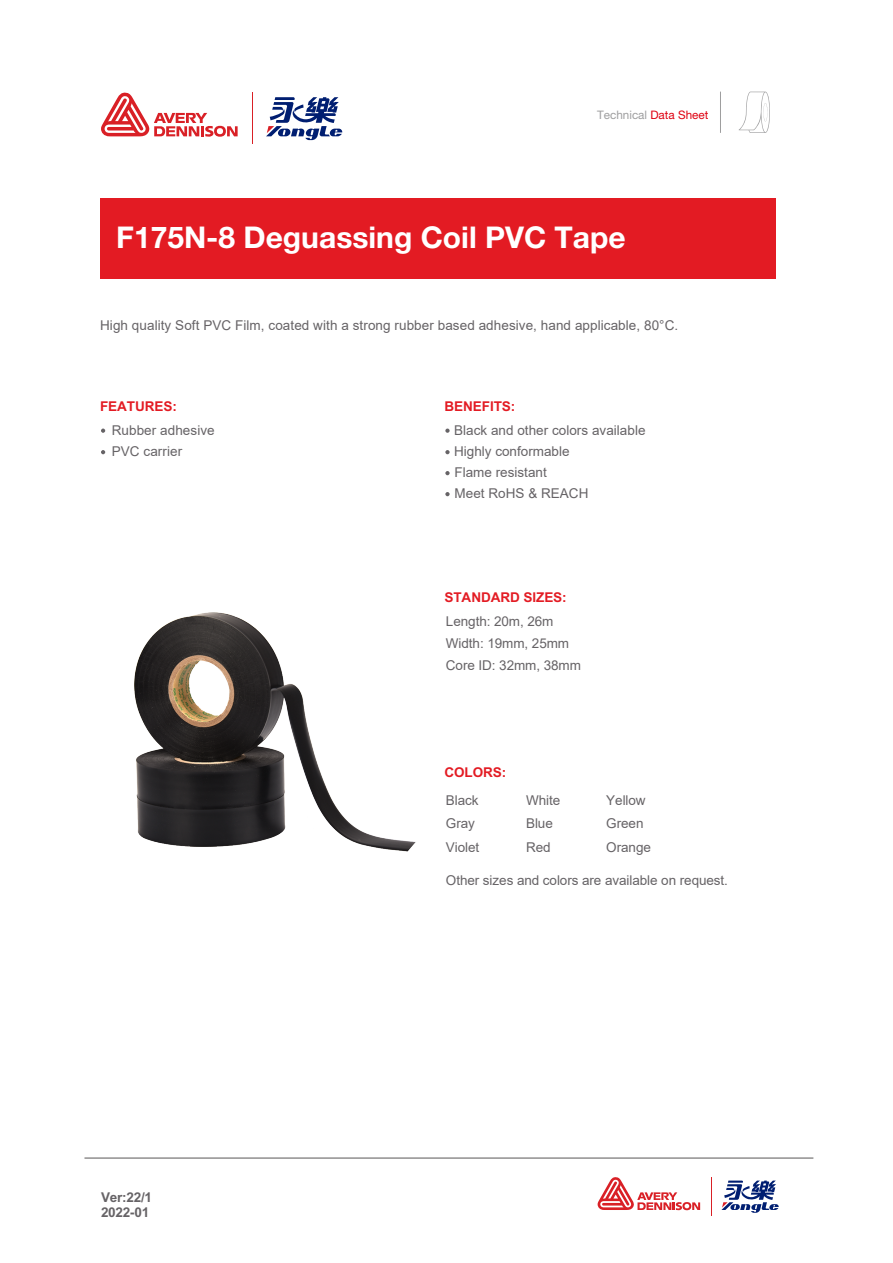
<style>
.page{position:relative;width:893px;height:1263px;background:#fff}
.page>*{position:absolute;margin:0;border:0;box-sizing:border-box;transform-origin:0 0}
.t1{font:700 30px "Helvetica Neue LT Pro";color:#fff}
.t2{font:13.5px/21px "Arial";color:#666366}
.t3{font:700 13.5px "Arial";letter-spacing:-.005em;color:#e31b23}
.t4{font:700 13.5px/14.1px "Arial";letter-spacing:-.015em;color:#666366}
.t5{font:11.7px "Helvetica Neue LT Pro";color:#9e9e9f}
.s1{color:#df0011}
</style>
<div class="page">
<div style="left:100px;top:198px;width:675px;height:80px;background:#e31b23"></div>
<hr style="left:252px;top:93px;width:1px;height:51px;background:#d92026">
<svg style="left:101px;top:92px;width:137px;height:45px"></svg>
<svg style="left:266px;top:97px;width:76px;height:43px"></svg>
<svg style="left:101px;top:429px;width:4px;height:4px"></svg>
<svg style="left:101px;top:450px;width:4px;height:4px"></svg>
<svg style="left:739px;top:92px;width:31px;height:41px"></svg>
<hr style="left:720px;top:92px;width:1px;height:41px;background:#9e9e9f">
<svg style="left:445px;top:429px;width:5px;height:4px"></svg>
<svg style="left:445px;top:450px;width:5px;height:4px"></svg>
<svg style="left:445px;top:471px;width:5px;height:4px"></svg>
<svg style="left:445px;top:492px;width:5px;height:4px"></svg>
<img style="left:134px;top:612px;width:282px;height:240px">
<hr style="left:711px;top:1177px;width:1px;height:39px;background:#d92026">
<svg style="left:598px;top:1177px;width:102px;height:33px"></svg>
<svg style="left:721px;top:1180px;width:58px;height:33px"></svg>
<hr style="left:84px;top:1158px;width:729px;height:1px;background:#595757">
<p class="t5" style="left:597px;top:108px;width:113px">Technical <span class="s1">Data Sheet</span></p>
<h1 class="t1" style="left:116px;top:219px;width:511px">F175N-8 Deguassing Coil PVC Tape</h1>
<p class="t2" style="left:100px;top:315px;width:580px">High quality Soft PVC Film, coated with a strong rubber based adhesive, hand applicable, 80°C.</p>
<p class="t3" style="left:100px;top:398px;width:78px">FEATURES:</p>
<p class="t2" style="left:112px;top:420px;width:104px">Rubber adhesive<br>PVC carrier</p>
<p class="t4" style="left:101px;top:1191px;width:53px">Ver:22/1<br>2022-01</p>
<p class="t3" style="left:445px;top:398px;width:72px">BENEFITS:</p>
<p class="t2" style="left:454px;top:420px;width:193px">Black and other colors available<br>Highly conformable<br>Flame resistant<br>Meet RoHS &amp; REACH</p>
<p class="t3" style="left:444px;top:589px;width:124px">STANDARD SIZES:</p>
<p class="t2" style="left:446px;top:610px;width:137px;line-height:22px">Length: 20m, 26m<br>Width: 19mm, 25mm<br>Core ID: 32mm, 38mm</p>
<p class="t3" style="left:444px;top:765px;width:63px">COLORS:</p>
<p class="t2" style="left:446px;top:790px;width:34px">Black</p>
<p class="t2" style="left:526px;top:790px;width:36px">White</p>
<p class="t2" style="left:606px;top:790px;width:41px">Yellow</p>
<p class="t2" style="left:446px;top:813px;width:31px">Gray</p>
<p class="t2" style="left:526px;top:813px;width:28px">Blue</p>
<p class="t2" style="left:606px;top:813px;width:39px">Green</p>
<p class="t2" style="left:446px;top:836px;width:35px">Violet</p>
<p class="t2" style="left:526px;top:836px;width:26px">Red</p>
<p class="t2" style="left:606px;top:836px;width:46px">Orange</p>
<p class="t2" style="left:446px;top:869px;width:284px">Other sizes and colors are available on request.</p>
</div>
